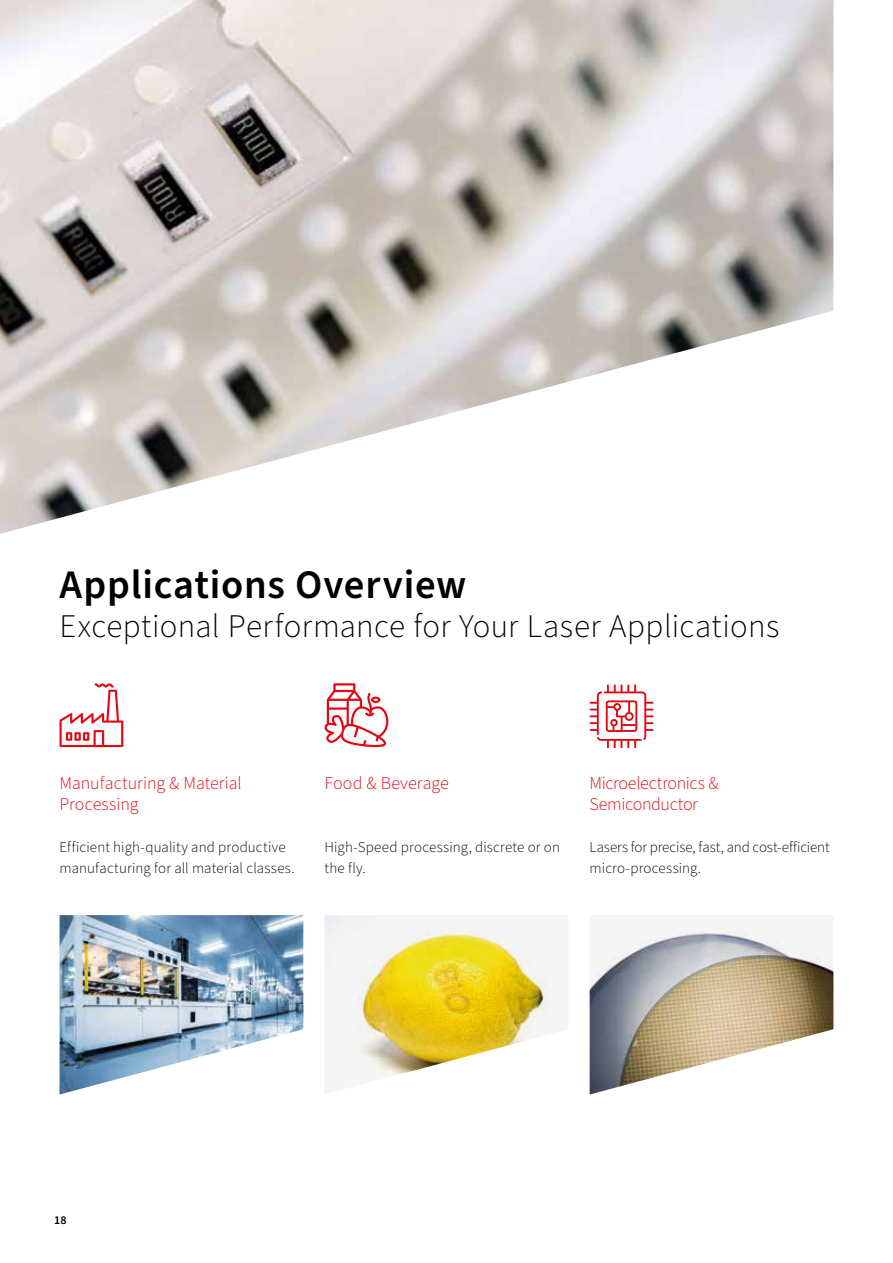
<style>
.page{position:relative;width:893px;height:1263px;background:#fff}
.page>*{position:absolute;margin:0;border:0;box-sizing:border-box;transform-origin:0 0}
.t1{font:600 40.5px "Source Sans Pro";letter-spacing:.02em;color:#000}
.t2{font:300 33px "Source Sans Pro";letter-spacing:.01em;color:#000}
.t3{font:300 18px/21px "Source Sans Pro";letter-spacing:-.005em;color:#e30613}
.t4{font:300 15px/21px "Source Sans Pro";letter-spacing:.005em;color:#000}
.t5{font:600 12px "Source Sans Pro";color:#000}
</style>
<div class="page">
<svg style="left:60px;top:683px;width:63px;height:64px"></svg>
<svg style="left:325px;top:683px;width:63px;height:64px"></svg>
<svg style="left:590px;top:684px;width:63px;height:63px"></svg>
<img style="left:60px;top:915px;width:243px;height:179px">
<img style="left:325px;top:915px;width:224px;height:161px">
<img style="left:590px;top:929px;width:243px;height:165px">
<img style="left:0;top:0;width:833px;height:534px">
<h1 class="t1" style="left:60px;top:558px;width:408px">Applications Overview</h1>
<h2 class="t2" style="left:60px;top:604px;width:721px">Exceptional Performance for Your Laser Applications</h2>
<p class="t3" style="left:60px;top:773px;width:184px">Manufacturing &amp; Material<br>Processing</p>
<p class="t3" style="left:325px;top:773px;width:126px">Food &amp; Beverage</p>
<p class="t3" style="left:590px;top:773px;width:131px">Microelectronics &amp;<br>Semiconductor</p>
<p class="t4" style="left:60px;top:837px;width:237px">Efficient high-quality and productive manufacturing for all material classes.</p>
<p class="t4" style="left:325px;top:837px;width:237px">High-Speed processing, discrete or on the fly.</p>
<p class="t4" style="left:590px;top:837px;width:241px">Lasers for precise, fast, and cost-efficient micro-processing.</p>
<p class="t5" style="left:54px;top:1212px;width:14px">18</p>
</div>
